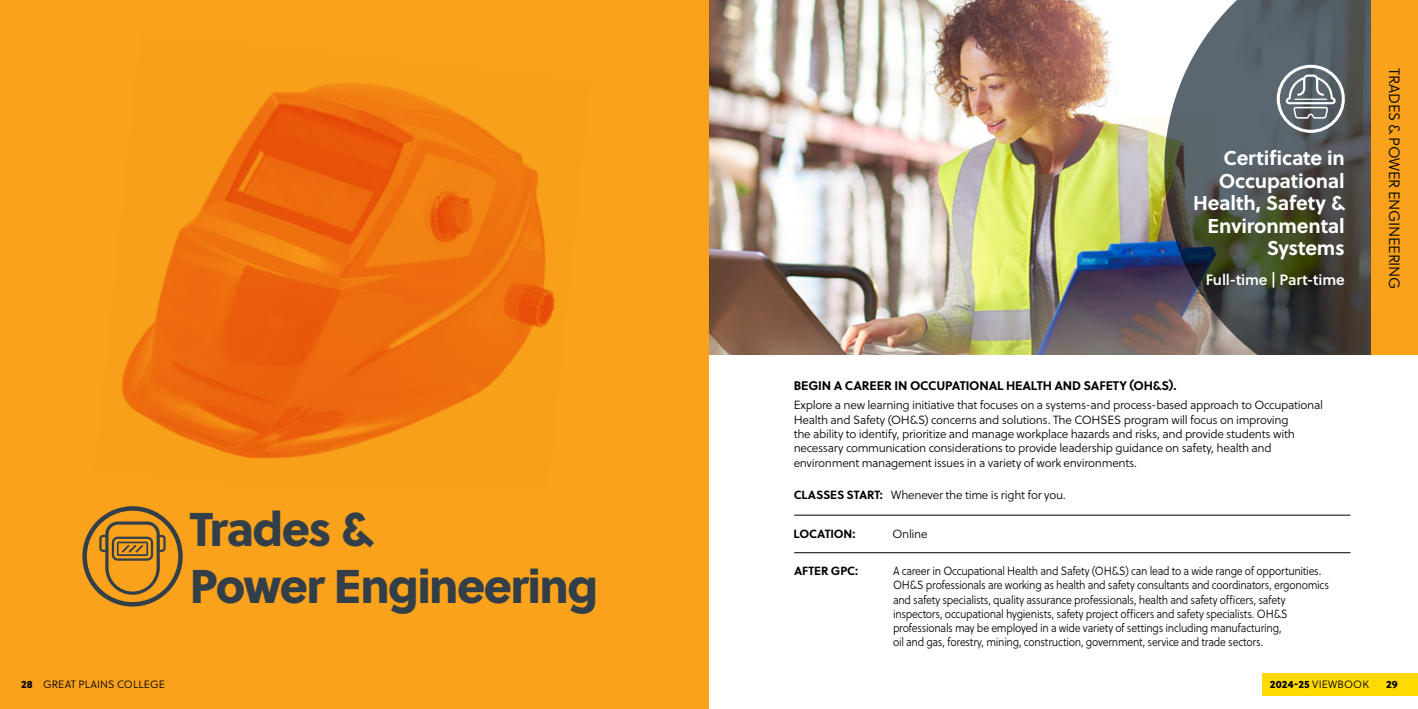
<style>
.page{position:relative;width:1418px;height:709px;background:#fff}
.page>*{position:absolute;margin:0;border:0;box-sizing:border-box;transform-origin:0 0}
.t1{font:47.25px/56.8px "Soleil Xb";letter-spacing:-.035em;color:#323e48}
.t2{font:700 20px/22.5px "Soleil";letter-spacing:-.01em;color:#fff;text-align:right}
.t3{font:15px "Soleil Lt";letter-spacing:-.02em;color:#000}
.t4{font:15px "Soleil Sb";letter-spacing:-.01em;color:#fff}
.t5{font:700 12.5px "Soleil";letter-spacing:-.01em;color:#000}
.t6{font:11.88px/14.2px "Soleil Lt";letter-spacing:-.025em;color:#000;scale:.9 1}
.t7{font:11.88px/14.2px "Soleil Lt";letter-spacing:-.025em;color:#000}
.t8{font:700 11.88px "Soleil";letter-spacing:-.01em;color:#000}
.t9{font:10.62px "Soleil Lt";letter-spacing:.01em;color:#000}
.t10{font:10.62px "Soleil Xb";color:#000}
.s1{font-family:"Soleil Xb"}
.s2{font-family:"Soleil";font-weight:700}
</style>
<div class="page">
<div style="left:0;top:0;width:709px;height:709px;background:#faa21b"></div>
<img style="left:121px;top:83px;width:434px;height:376px">
<svg style="left:82px;top:506px;width:101px;height:100px"></svg>
<img style="left:709px;top:0;width:455px;height:354px">
<svg style="left:1164px;top:0;width:207px;height:354px;background:#585c5a"></svg>
<svg style="left:1276px;top:65px;width:68px;height:68px"></svg>
<hr style="left:794px;top:515px;width:556px;height:1px;background:#000">
<hr style="left:794px;top:552px;width:556px;height:1px;background:#000">
<div style="left:1371px;top:0;width:47px;height:354px;background:#faa21b"></div>
<div style="left:1262px;top:673px;width:156px;height:22px;background:#ffda00"></div>
<h1 class="t1" style="left:190px;top:498px;width:409px">Trades &amp;<br>Power Engineering</h1>
<p class="t9" style="left:21px;top:677px;width:145px"><span class="s1">28</span> GREAT PLAINS COLLEGE</p>
<h2 class="t2" style="left:1193px;top:146px;width:153px">Certificate in<br>Occupational<br>Health, Safety &amp;<br>Environmental<br>Systems</h2>
<p class="t4" style="left:1205px;top:268px;width:141px">Full-time | Part-time</p>
<p class="t5" style="left:793px;top:375px;width:384px">BEGIN A CAREER IN OCCUPATIONAL HEALTH AND SAFETY (OH&amp;S).</p>
<p class="t7" style="left:793px;top:398px;width:531px">Explore a new learning initiative that focuses on a systems-and process-based approach to Occupational Health and Safety (OH&amp;S) concerns and solutions. The COHSES program will focus on improving<br>the ability to identify, prioritize and manage workplace hazards and risks, and provide students with necessary communication considerations to provide leadership guidance on safety, health and environment management issues in a variety of work environments.</p>
<p class="t7" style="left:793px;top:488px;width:274px"><span class="s2">CLASSES START:</span> Whenever the time is right for you.</p>
<p class="t8" style="left:793px;top:525px;width:63px">LOCATION:</p>
<p class="t7" style="left:892px;top:527px;width:37px">Online</p>
<p class="t8" style="left:794px;top:562px;width:65px">AFTER GPC:</p>
<p class="t6" style="left:893px;top:564px;width:486px">A career in Occupational Health and Safety (OH&amp;S) can lead to a wide range of opportunities.<br>OH&amp;S professionals are working as health and safety consultants and coordinators, ergonomics and safety specialists, quality assurance professionals, health and safety officers, safety inspectors, occupational hygienists, safety project officers and safety specialists. OH&amp;S professionals may be employed in a wide variety of settings including manufacturing,<br>oil and gas, forestry, mining, construction, government, service and trade sectors.</p>
<p class="t3" style="left:1404px;top:68px;width:223px;rotate:90deg">TRADES &amp; POWER ENGINEERING</p>
<p class="t9" style="left:1269px;top:677px;width:100px"><span class="s1">2024-25</span> VIEWBOOK</p>
<p class="t10" style="left:1386px;top:676px;width:13px">29</p>
</div>
